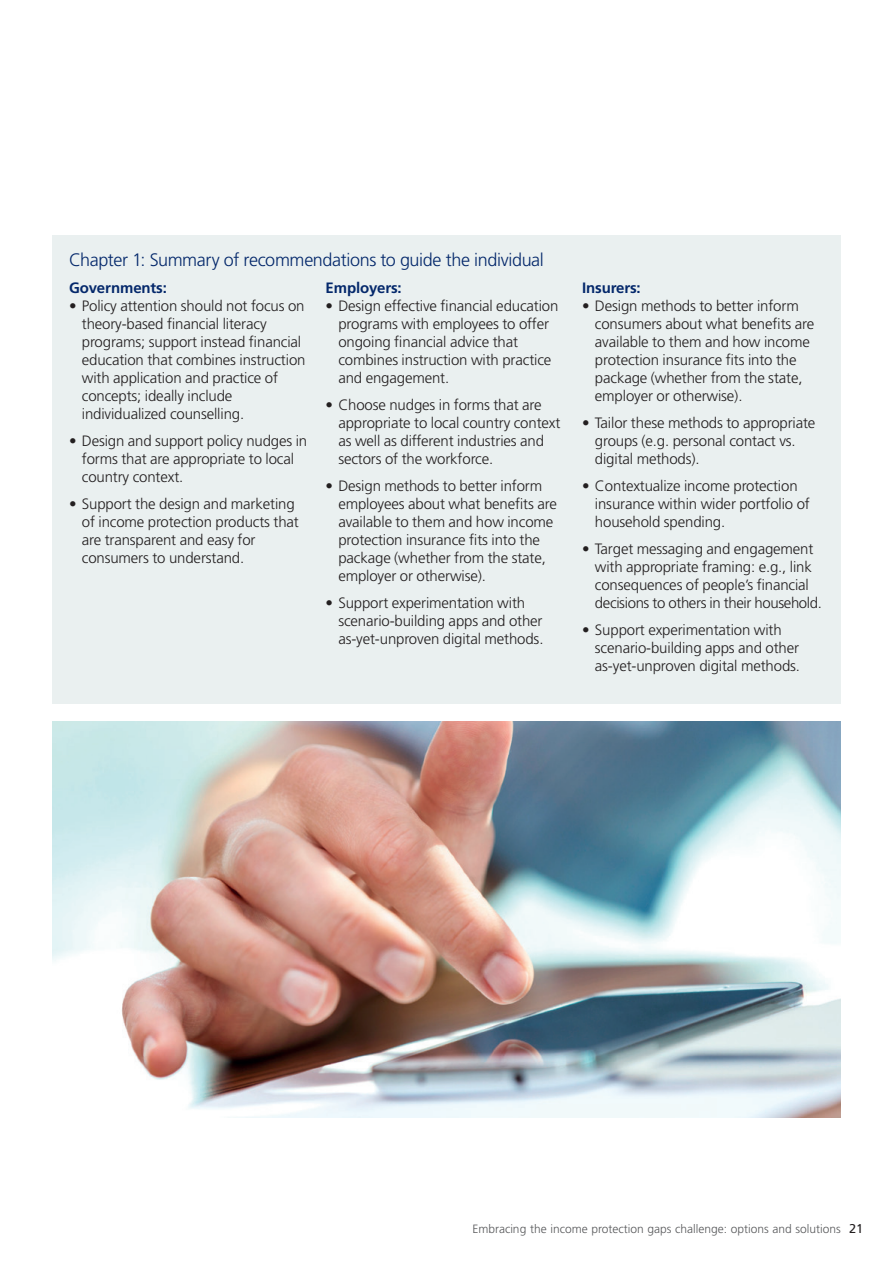
<style>
.page{position:relative;width:893px;height:1263px;background:#fff}
.page>*{position:absolute;margin:0;border:0;box-sizing:border-box;transform-origin:0 0}
.t1{font:300 18px "Frutiger LT Std";letter-spacing:-.02em;color:#04286b}
.t2{font:300 15px/18px "Frutiger LT Std";letter-spacing:-.01em;color:#231f20}
.t3{font:700 15px "Frutiger LT Std";letter-spacing:-.01em;color:#04286b}
.t4{font:300 12px "Frutiger LT Std";color:#57585a}
.s1{font-weight:400;font-size:12.75px;color:#231f20}
</style>
<div class="page">
<div style="left:52px;top:235px;width:789px;height:468px;background:#eaf0f0"></div>
<img style="left:52px;top:721px;width:789px;height:396px">
<p class="t1" style="left:69px;top:250px;width:476px">Chapter 1: Summary of recommendations to guide the individual</p>
<p class="t3" style="left:69px;top:279px;width:99px">Governments:</p>
<p class="t2" style="left:82px;top:297px;width:225px;text-indent:-13px">• Policy attention should not focus on theory-based financial literacy programs; support instead financial education that combines instruction with application and practice of concepts; ideally include individualized counselling.</p>
<p class="t2" style="left:82px;top:432px;width:227px;text-indent:-13px">• Design and support policy nudges in forms that are appropriate to local country context.</p>
<p class="t2" style="left:82px;top:495px;width:219px;text-indent:-13px">• Support the design and marketing of income protection products that are transparent and easy for consumers to understand.</p>
<p class="t3" style="left:326px;top:279px;width:78px">Employers:</p>
<p class="t2" style="left:338px;top:297px;width:222px;text-indent:-13px">• Design effective financial education programs with employees to offer ongoing financial advice that combines instruction with practice and engagement.</p>
<p class="t2" style="left:338px;top:396px;width:223px;text-indent:-13px">• Choose nudges in forms that are appropriate to local country context as well as different industries and sectors of the workforce.</p>
<p class="t2" style="left:338px;top:477px;width:220px;text-indent:-13px">• Design methods to better inform employees about what benefits are available to them and how income protection insurance fits into the package (whether from the state, employer or otherwise).</p>
<p class="t2" style="left:338px;top:594px;width:207px;text-indent:-13px">• Support experimentation with scenario-building apps and other as-yet-unproven digital methods.</p>
<p class="t3" style="left:582px;top:279px;width:60px">Insurers:</p>
<p class="t2" style="left:595px;top:297px;width:221px;text-indent:-13px">• Design methods to better inform consumers about what benefits are available to them and how income protection insurance fits into the package (whether from the state, employer or otherwise).</p>
<p class="t2" style="left:595px;top:414px;width:222px;text-indent:-13px">• Tailor these methods to appropriate groups (e.g. personal contact vs. digital methods).</p>
<p class="t2" style="left:595px;top:477px;width:216px;text-indent:-13px">• Contextualize income protection insurance within wider portfolio of household spending.</p>
<p class="t2" style="left:595px;top:540px;width:229px;text-indent:-13px">• Target messaging and engagement with appropriate framing: e.g., link consequences of people’s financial decisions to others in their household.</p>
<p class="t2" style="left:595px;top:621px;width:207px;text-indent:-13px">• Support experimentation with scenario-building apps and other as-yet-unproven digital methods.</p>
<p class="t4" style="left:472px;top:1222px;width:392px">Embracing the income protection gaps challenge: options and solutions <span class="s1">21</span></p>
</div>
